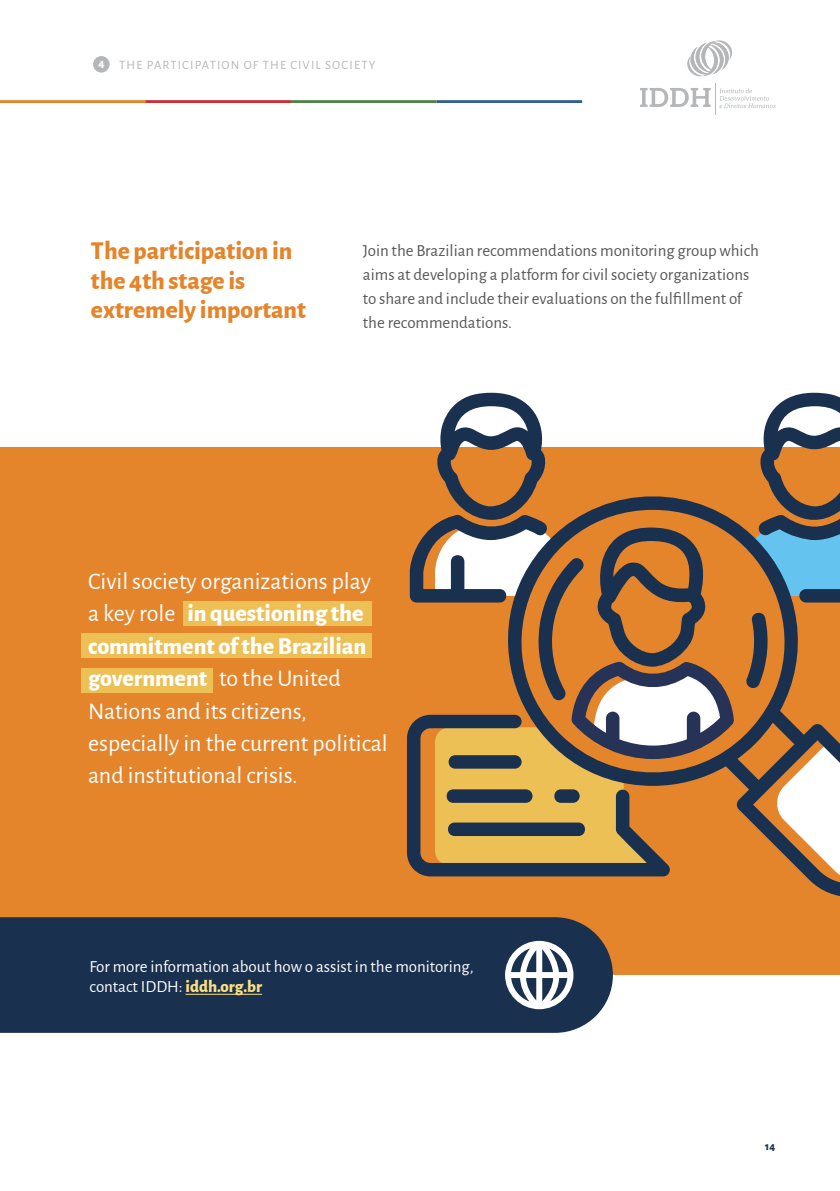
<style>
.page{position:relative;width:840px;height:1191px;background:#fff}
.page>*{position:absolute;margin:0;border:0;box-sizing:border-box;transform-origin:0 0}
.t1{font:800 25.4px/29.6px "Alegreya Sans";color:#e4842b}
.t2{font:24px/32.4px "Alegreya Sans";color:#fff}
.t3{font:17px/24px "Alegreya Sans";color:#575757}
.t4{font:17px/19.8px "Alegreya Sans";color:#fff}
.t5{font:12.6px "Alegreya Sans";letter-spacing:.095em;color:#b4b6b8}
.t6{font:800 11.2px "Alegreya Sans";color:#193656}
.s1{font-weight:800;font-size:11.8px;color:#fff}
.s2{font-weight:800}
.s3{font-weight:800;color:#fee07e}
</style>
<div class="page">
<hr style="left:0;top:100px;width:145px;height:3px;background:#e4842b">
<hr style="left:145px;top:100px;width:146px;height:3px;background:#c92f37">
<hr style="left:291px;top:100px;width:145px;height:3px;background:#4f8346">
<hr style="left:436px;top:100px;width:146px;height:3px;background:#2f6098">
<svg style="left:687px;top:40px;width:45px;height:37px"></svg>
<svg style="left:640px;top:88px;width:70px;height:19px"></svg>
<hr style="left:714px;top:83px;width:1px;height:31px;background:#b4b6b8">
<svg style="left:719px;top:89px;width:56px;height:19px"></svg>
<div style="left:93px;top:56px;width:17px;height:17px;background:#b4b6b8;border-radius:50%"></div>
<div style="left:0;top:448px;width:839px;height:527px;background:#e4842b"></div>
<div style="left:0;top:917px;width:612px;height:115px;background:#19304f"></div>
<svg style="left:504px;top:941px;width:69px;height:68px"></svg>
<hr style="left:185px;top:994px;width:77px;height:1px;background:#fee07e">
<svg style="left:407px;top:729px;width:52px;height:147px"></svg>
<svg style="left:753px;top:393px;width:86px;height:89px"></svg>
<svg style="left:409px;top:393px;width:324px;height:472px"></svg>
<svg style="left:459px;top:482px;width:380px;height:414px"></svg>
<div style="left:183px;top:601px;width:188px;height:25px;background:#ecc055"></div>
<div style="left:81px;top:633px;width:290px;height:25px;background:#ecc055"></div>
<div style="left:81px;top:668px;width:132px;height:24px;background:#ecc055"></div>
<p class="t5" style="left:98px;top:57px;width:278px"><span class="s1">4</span> THE PARTICIPATION OF THE CIVIL SOCIETY</p>
<h1 class="t1" style="left:91px;top:234px;width:216px">The participation in the 4th stage is extremely important</h1>
<p class="t3" style="left:362px;top:238px;width:397px">Join the Brazilian recommendations monitoring group which aims at developing a platform for civil society organizations to share and include their evaluations on the fulfillment of the recommendations.</p>
<h2 class="t2" style="left:88px;top:563px;width:301px">Civil society organizations play a key role <span class="s2">in questioning the commitment of the Brazilian government</span> to the United<br>Nations and its citizens, especially in the current political and institutional crisis.</h2>
<p class="t4" style="left:89px;top:955px;width:385px">For more information about how o assist in the monitoring, contact IDDH: <span class="s3">iddh.org.br</span></p>
<p class="t6" style="left:764px;top:1138px;width:11px">14</p>
</div>
